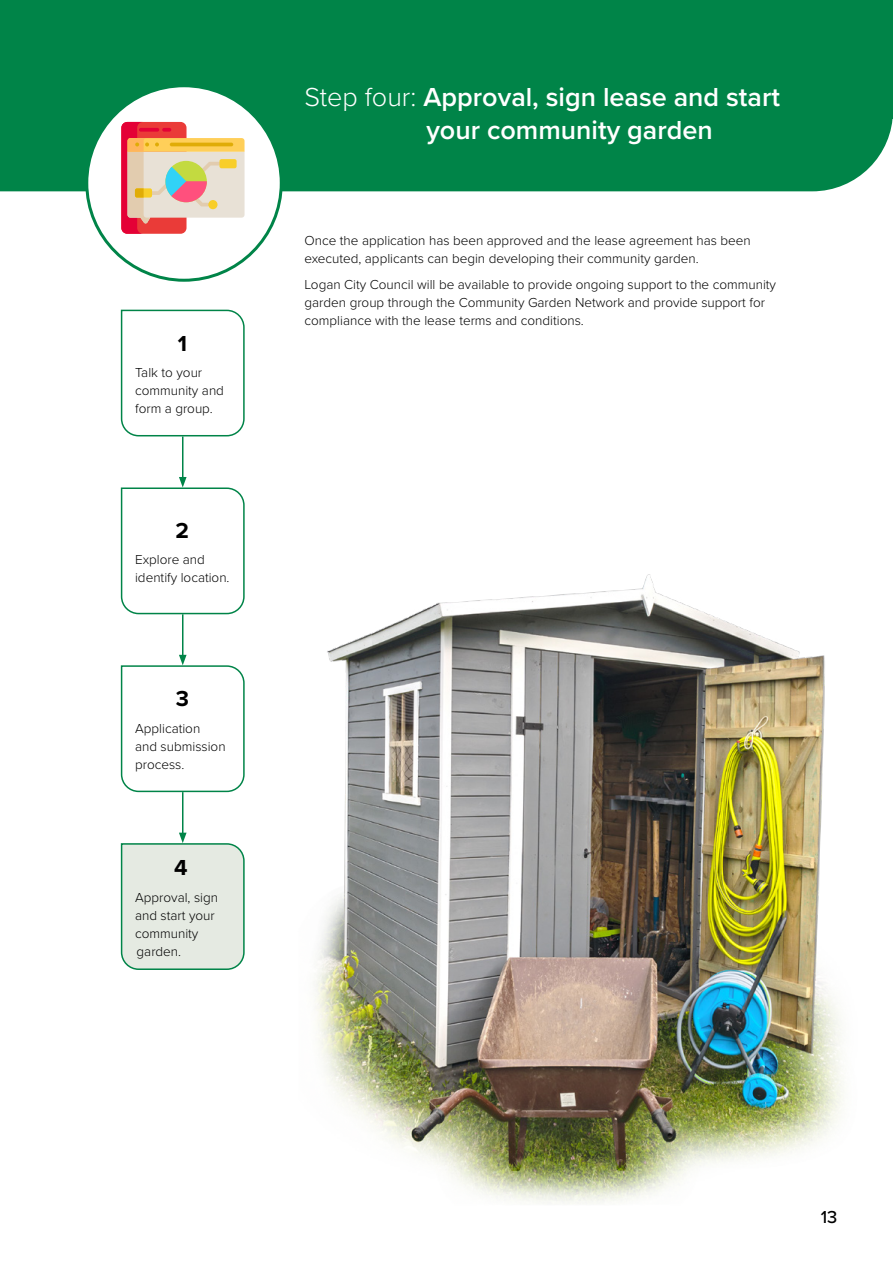
<style>
.page{position:relative;width:893px;height:1263px;background:#fff}
.page>*{position:absolute;margin:0;border:0;box-sizing:border-box;transform-origin:0 0}
.t1{font:600 27px/32.4px "Proxima Nova";color:#fff}
.t2{font:700 22.5px "Proxima Nova";color:#000}
.t3{font:500 18px "Proxima Nova";color:#000}
.t4{font:300 13.5px/18px "Proxima Nova";color:#000}
.s1{font-weight:300}
</style>
<div class="page">
<div style="left:0;top:0;width:893px;height:191px;background:#008448"></div>
<div style="left:87px;top:86px;width:194px;height:194px;background:#fff;border-radius:50%"></div>
<svg style="left:120px;top:309px;width:125px;height:128px"></svg>
<hr style="left:182px;top:436px;width:1px;height:43px;background:#008448">
<svg style="left:120px;top:477px;width:125px;height:138px"></svg>
<hr style="left:182px;top:614px;width:1px;height:43px;background:#008448">
<svg style="left:120px;top:655px;width:125px;height:138px"></svg>
<hr style="left:182px;top:792px;width:1px;height:43px;background:#008448">
<svg style="left:120px;top:833px;width:125px;height:137px;background:#dde7dd"></svg>
<svg style="left:121px;top:122px;width:124px;height:112px;background:#e7b69e"></svg>
<div style="left:861px;top:0;width:32px;height:118px;background:#008448"></div>
<img style="left:315px;top:574px;width:529px;height:630px">
<h2 class="t2" style="left:178px;top:326px;width:11px">1</h2>
<p class="t4" style="left:135px;top:363px;width:90px">Talk to your community and form a group.</p>
<h2 class="t2" style="left:176px;top:513px;width:15px">2</h2>
<p class="t4" style="left:135px;top:550px;width:96px">Explore and identify location.</p>
<h2 class="t2" style="left:176px;top:682px;width:15px">3</h2>
<p class="t4" style="left:135px;top:719px;width:92px">Application and submission process.</p>
<h2 class="t2" style="left:174px;top:851px;width:15px">4</h2>
<p class="t4" style="left:135px;top:887px;width:85px">Approval, sign and start your community garden.</p>
<h4 class="t1" style="left:426px;top:80px;width:355px;text-indent:-122px"><span class="s1">Step four:</span> Approval, sign lease and start your community garden</h4>
<p class="t4" style="left:304px;top:230px;width:448px">Once the application has been approved and the lease agreement has been executed, applicants can begin developing their community garden.</p>
<p class="t4" style="left:304px;top:275px;width:473px">Logan City Council will be available to provide ongoing support to the community garden group through the Community Garden Network and provide support for compliance with the lease terms and conditions.</p>
<h3 class="t3" style="left:821px;top:1204px;width:18px">13</h3>
</div>
